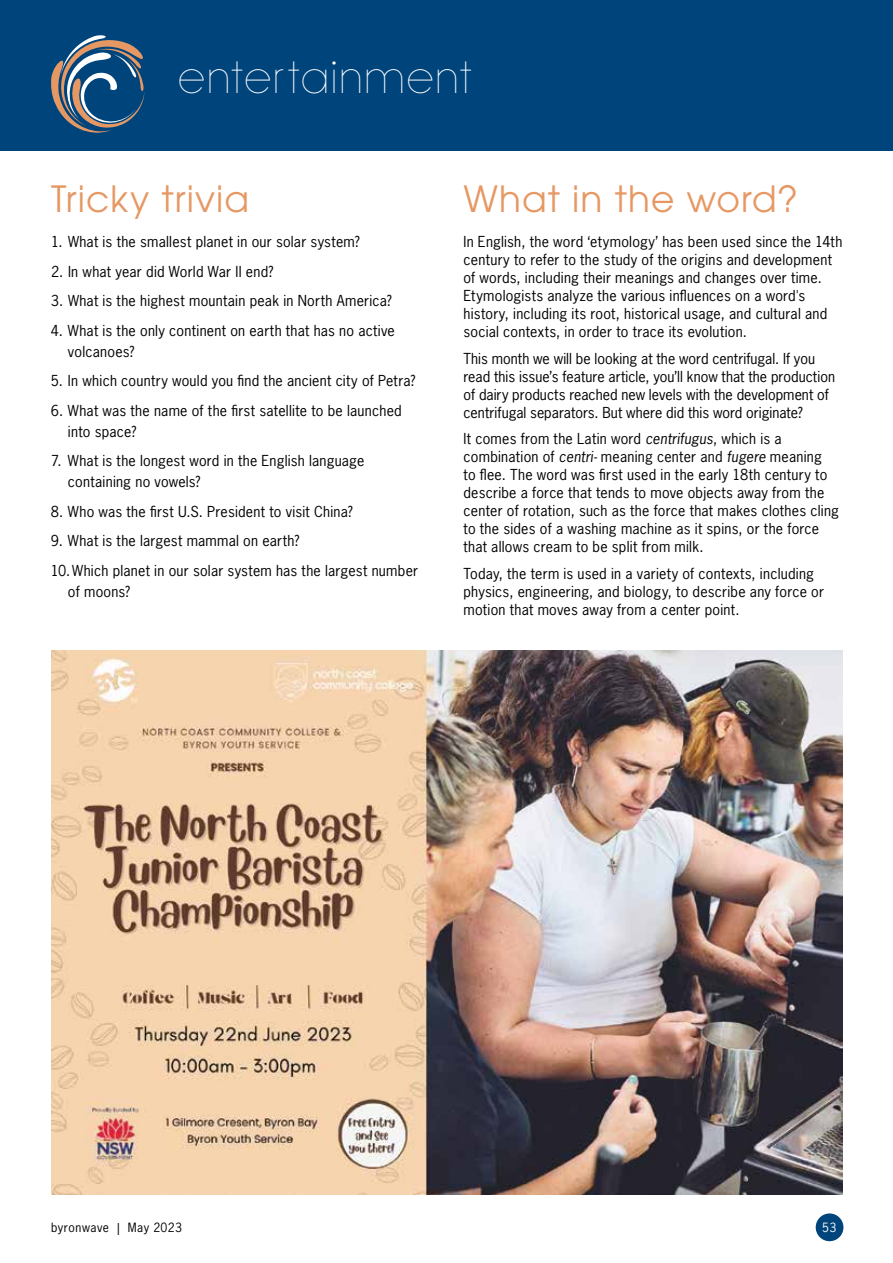
<style>
.page{position:relative;width:893px;height:1263px;background:#fff}
.page>*{position:absolute;margin:0;border:0;box-sizing:border-box;transform-origin:0 0}
.t1{font:36px "ITC Avant Garde Pro";letter-spacing:.03em;color:#e69864}
.t2{font:31.5px "Bondoluo Peek";letter-spacing:.11em;color:#fff}
.t3{font:14.25px/18px "News Gothic Std";letter-spacing:.015em;color:#000}
.t4{font:12px "News Gothic Std";letter-spacing:.04em;color:#000}
.t5{font:12px "News Gothic Std";color:#fff}
.s1{font-style:italic}
</style>
<div class="page">
<div style="left:816px;top:1213px;width:27px;height:28px;background:#00447c;border-radius:50%"></div>
<img style="left:52px;top:651px;width:790px;height:544px">
<div style="left:0;top:0;width:893px;height:151px;background:#00447c"></div>
<svg style="left:51px;top:35px;width:94px;height:98px"></svg>
<h2 class="t2" style="left:178px;top:60px;width:295px">ENTERTAINMENT</h2>
<h1 class="t1" style="left:51px;top:176px;width:199px">Tricky trivia</h1>
<p class="t3" style="left:51px;top:233px;width:310px">1. What is the smallest planet in our solar system?</p>
<p class="t3" style="left:51px;top:262px;width:224px">2. In what year did World War II end?</p>
<p class="t3" style="left:51px;top:292px;width:343px">3. What is the highest mountain peak in North America?</p>
<p class="t3" style="left:68px;top:320px;width:328px;line-height:21px;text-indent:-17px">4. What is the only continent on earth that has no active volcanoes?</p>
<p class="t3" style="left:51px;top:372px;width:366px">5. In which country would you find the ancient city of Petra?</p>
<p class="t3" style="left:68px;top:400px;width:335px;line-height:21px;text-indent:-17px">6. What was the name of the first satellite to be launched into space?</p>
<p class="t3" style="left:68px;top:450px;width:298px;line-height:21px;text-indent:-17px">7. What is the longest word in the English language containing no vowels?</p>
<p class="t3" style="left:51px;top:502px;width:303px">8. Who was the first U.S. President to visit China?</p>
<p class="t3" style="left:51px;top:526px;width:369px;line-height:29.5px">9. What is the largest mammal on earth?<br>10.Which planet in our solar system has the largest number</p>
<p class="t3" style="left:68px;top:582px;width:64px">of moons?</p>
<h1 class="t1" style="left:463px;top:176px;width:336px">What in the word?</h1>
<p class="t3" style="left:463px;top:233px;width:380px">In English, the word ‘etymology’ has been used since the 14th century to refer to the study of the origins and development of words, including their meanings and changes over time.<br>Etymologists analyze the various influences on a word's history, including its root, historical usage, and cultural and social contexts, in order to trace its evolution.</p>
<p class="t3" style="left:463px;top:349px;width:373px">This month we will be looking at the word centrifugal. If you read this issue’s feature article, you’ll know that the production of dairy products reached new levels with the development of centrifugal separators. But where did this word originate?</p>
<p class="t3" style="left:463px;top:430px;width:377px">It comes from the Latin word <span class="s1">centrifugus</span>, which is a combination of <span class="s1">centri-</span> meaning center and <span class="s1">fugere</span> meaning<br>to flee. The word was first used in the early 18th century to describe a force that tends to move objects away from the center of rotation, such as the force that makes clothes cling to the sides of a washing machine as it spins, or the force that allows cream to be split from milk.</p>
<p class="t3" style="left:463px;top:564px;width:362px">Today, the term is used in a variety of contexts, including physics, engineering, and biology, to describe any force or motion that moves away from a center point.</p>
<p class="t4" style="left:51px;top:1220px;width:132px">byronwave | May 2023</p>
<p class="t5" style="left:822px;top:1220px;width:16px">53</p>
</div>
